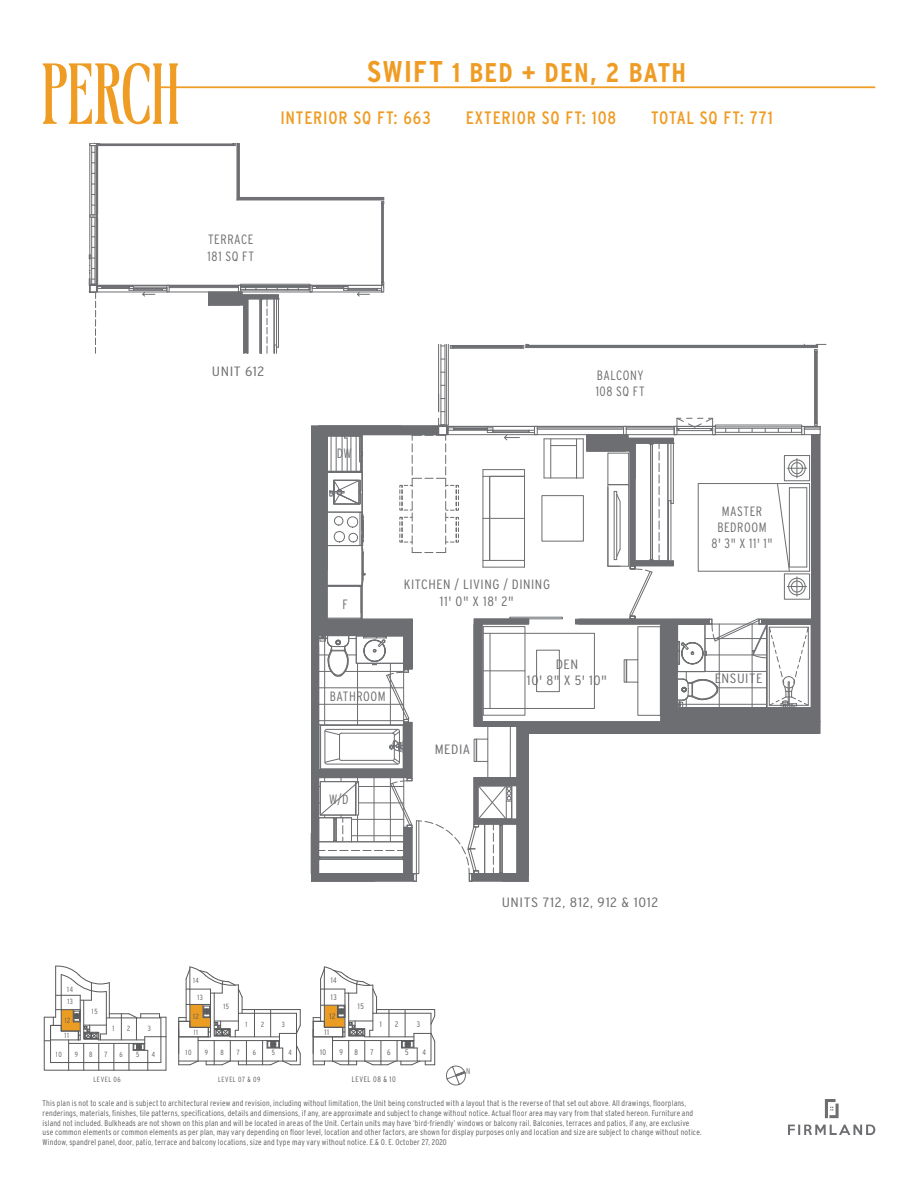
<style>
.page{position:relative;width:918px;height:1188px;background:#fff}
.page>*{position:absolute;margin:0;border:0;box-sizing:border-box;transform-origin:0 0}
.t1{font:700 condensed 27px "Interstate";letter-spacing:.04em;color:#ef9c24}
.t2{font:condensed 18px "Interstate";letter-spacing:.045em;color:#ef9c24}
.t3{font:300 condensed 13.5px/16.2px "Interstate";letter-spacing:.035em;color:#6d6e71}
.t4{font:300 condensed 13.5px/16.2px "Interstate";letter-spacing:.035em;color:#6d6e71;text-align:center;scale:1.09 1}
.t5{font:300 condensed 13.5px "Interstate";letter-spacing:.035em;color:#6d6e71;scale:1.23 1}
.t6{font:300 condensed 13.5px/16.2px "Interstate";letter-spacing:.035em;color:#6d6e71;text-align:center;scale:1.14 1}
.t7{font:300 condensed 8.4px "Interstate";color:#6d6e71}
.t8{font:300 condensed 8.25px/9.9px "Interstate";letter-spacing:.02em;color:#58595b}
.t9{font:300 condensed 7.95px "Interstate";letter-spacing:.08em;color:#58595b}
.t10{font:300 condensed 7.5px "Interstate";letter-spacing:.08em;color:#58595b}
.s1{font-size:30px}
</style>
<div class="page">
<svg style="left:153px;top:63px;width:722px;height:61px"></svg>
<svg style="left:43px;top:63px;width:107px;height:61px"></svg>
<svg style="left:788px;top:1125px;width:87px;height:10px"></svg>
<svg style="left:825px;top:1099px;width:14px;height:19px"></svg>
<svg style="left:442px;top:349px;width:3px;height:69px"></svg>
<div style="left:537px;top:428px;width:87px;height:1px;border:1px solid #6d6e71"></div>
<hr style="left:445px;top:344px;width:1px;height:81px;background:#6d6e71">
<hr style="left:441px;top:344px;width:1px;height:81px;background:#6d6e71">
<hr style="left:448px;top:344px;width:1px;height:81px;background:#6d6e71">
<hr style="left:446px;top:344px;width:1px;height:81px;background:#6d6e71">
<hr style="left:536px;top:434px;width:51px;height:1px;background:#6d6e71">
<hr style="left:438px;top:344px;width:1px;height:67px;background:#6d6e71">
<div style="left:510px;top:617px;width:53px;height:2px;border:1px solid #6d6e71"></div>
<hr style="left:544px;top:439px;width:1px;height:39px;background:#6d6e71">
<hr style="left:544px;top:439px;width:39px;height:1px;background:#6d6e71">
<hr style="left:544px;top:478px;width:33px;height:1px;background:#6d6e71">
<hr style="left:447px;top:426px;width:268px;height:1px;background:#6d6e71">
<hr style="left:527px;top:346px;width:291px;height:1px;background:#6d6e71">
<hr style="left:526px;top:347px;width:292px;height:1px;background:#6d6e71">
<svg style="left:441px;top:344px;width:88px;height:5px"></svg>
<hr style="left:528px;top:345px;width:290px;height:1px;background:#6d6e71">
<svg style="left:438px;top:394px;width:7px;height:18px"></svg>
<svg style="left:539px;top:618px;width:273px;height:115px"></svg>
<hr style="left:528px;top:733px;width:292px;height:1px;background:#6d6e71">
<hr style="left:820px;top:435px;width:1px;height:298px;background:#6d6e71">
<svg style="left:551px;top:344px;width:275px;height:378px"></svg>
<svg style="left:311px;top:418px;width:228px;height:464px"></svg>
<hr style="left:239px;top:198px;width:145px;height:1px;background:#6d6e71">
<hr style="left:238px;top:199px;width:146px;height:1px;background:#6d6e71">
<hr style="left:237px;top:200px;width:147px;height:1px;background:#6d6e71">
<hr style="left:237px;top:143px;width:1px;height:57px;background:#6d6e71">
<hr style="left:239px;top:197px;width:145px;height:1px;background:#6d6e71">
<hr style="left:239px;top:143px;width:1px;height:54px;background:#6d6e71">
<hr style="left:238px;top:143px;width:1px;height:55px;background:#6d6e71">
<div style="left:382px;top:203px;width:1px;height:80px;border:1px solid #6d6e71"></div>
<hr style="left:384px;top:204px;width:1px;height:78px;background:#6d6e71">
<hr style="left:381px;top:204px;width:1px;height:78px;background:#6d6e71">
<div style="left:240px;top:286px;width:70px;height:2px;border:1px solid #6d6e71"></div>
<hr style="left:242px;top:292px;width:68px;height:1px;background:#6d6e71">
<svg style="left:309px;top:282px;width:76px;height:15px"></svg>
<div style="left:91px;top:217px;width:4px;height:67px;border:1px solid #6d6e71"></div>
<hr style="left:90px;top:216px;width:1px;height:39px;background:#6d6e71">
<div style="left:91px;top:145px;width:4px;height:70px;border:1px solid #6d6e71"></div>
<svg style="left:90px;top:143px;width:146px;height:3px"></svg>
<hr style="left:90px;top:144px;width:1px;height:72px;background:#6d6e71">
<svg style="left:90px;top:215px;width:6px;height:2px"></svg>
<div style="left:240px;top:287px;width:70px;height:3px;border:1px solid #6d6e71"></div>
<div style="left:240px;top:284px;width:70px;height:2px;border:1px solid #6d6e71"></div>
<hr style="left:97px;top:146px;width:1px;height:139px;background:#6d6e71">
<svg style="left:89px;top:255px;width:190px;height:98px"></svg>
<div style="left:209px;top:292px;width:33px;height:1px;border:1px solid #6d6e71"></div>
<hr style="left:96px;top:285px;width:286px;height:1px;background:#6d6e71">
<hr style="left:96px;top:146px;width:1px;height:139px;background:#6d6e71">
<svg style="left:381px;top:197px;width:4px;height:7px"></svg>
<hr style="left:106px;top:992px;width:1px;height:42px;background:#58595b">
<svg style="left:56px;top:966px;width:54px;height:35px"></svg>
<hr style="left:61px;top:975px;width:1px;height:56px;background:#58595b">
<hr style="left:109px;top:983px;width:1px;height:31px;background:#58595b">
<hr style="left:166px;top:1017px;width:1px;height:53px;background:#58595b">
<hr style="left:55px;top:966px;width:1px;height:51px;background:#58595b">
<hr style="left:83px;top:1000px;width:1px;height:32px;background:#58595b">
<hr style="left:80px;top:995px;width:1px;height:45px;background:#58595b">
<svg style="left:44px;top:1009px;width:122px;height:61px"></svg>
<hr style="left:238px;top:1065px;width:33px;height:1px;background:#58595b">
<hr style="left:179px;top:1061px;width:118px;height:1px;background:#58595b">
<hr style="left:230px;top:1037px;width:49px;height:1px;background:#58595b">
<svg style="left:254px;top:1010px;width:1px;height:27px"></svg>
<hr style="left:242px;top:1009px;width:58px;height:1px;background:#58595b">
<hr style="left:238px;top:1013px;width:59px;height:1px;background:#58595b">
<hr style="left:198px;top:1040px;width:69px;height:1px;background:#58595b">
<svg style="left:262px;top:1010px;width:39px;height:56px"></svg>
<svg style="left:178px;top:967px;width:69px;height:99px"></svg>
<svg style="left:313px;top:967px;width:122px;height:99px"></svg>
<svg style="left:446px;top:1066px;width:20px;height:19px"></svg>
<h1 class="t1" style="left:367px;top:57px;width:320px"><span class="s1">SWIFT</span> 1 BED + DEN, 2 BATH</h1>
<h2 class="t2" style="left:280px;top:107px;width:152px">INTERIOR SQ FT: 663</h2>
<h2 class="t2" style="left:466px;top:107px;width:152px">EXTERIOR SQ FT: 108</h2>
<h2 class="t2" style="left:651px;top:107px;width:123px">TOTAL SQ FT: 771</h2>
<h3 class="t3" style="left:208px;top:231px;width:48px">TERRACE<br>181 SQ FT</h3>
<h3 class="t5" style="left:212px;top:363px;width:44px">UNIT 612</h3>
<h3 class="t3" style="left:596px;top:367px;width:51px">BALCONY<br>108 SQ FT</h3>
<h3 class="t3" style="left:337px;top:445px;width:17px">DW</h3>
<h3 class="t3" style="left:712px;top:503px;width:62px;text-align:center">MASTER<br>BEDROOM<br>8' 3" X 11' 1"</h3>
<h3 class="t3" style="left:342px;top:596px;width:7px">F</h3>
<h3 class="t4" style="left:404px;top:577px;width:136px">KITCHEN / LIVING / DINING<br>11' 0" X 18' 2"</h3>
<h3 class="t6" style="left:527px;top:656px;width:72px">DEN<br>10' 8" X 5' 10"</h3>
<h3 class="t6" style="left:715px;top:670px;width:44px">ENSUITE</h3>
<h3 class="t3" style="left:330px;top:688px;width:57px">BATHROOM</h3>
<h3 class="t6" style="left:435px;top:741px;width:33px">MEDIA</h3>
<h3 class="t3" style="left:329px;top:791px;width:21px">W/D</h3>
<h3 class="t5" style="left:502px;top:895px;width:129px">UNITS 712, 812, 912 &amp; 1012</h3>
<p class="t10" style="left:193px;top:977px;width:7px">14</p>
<p class="t9" style="left:331px;top:976px;width:8px">14</p>
<p class="t10" style="left:67px;top:985px;width:7px">14</p>
<p class="t10" style="left:67px;top:997px;width:7px">13</p>
<p class="t10" style="left:65px;top:1016px;width:7px">12</p>
<p class="t10" style="left:65px;top:1031px;width:6px">11</p>
<p class="t10" style="left:92px;top:1007px;width:7px">15</p>
<p class="t10" style="left:112px;top:1024px;width:3px">1</p>
<p class="t10" style="left:127px;top:1024px;width:5px">2</p>
<p class="t10" style="left:148px;top:1024px;width:5px">3</p>
<p class="t10" style="left:197px;top:993px;width:7px">13</p>
<p class="t9" style="left:331px;top:993px;width:7px">13</p>
<p class="t10" style="left:224px;top:1002px;width:7px">15</p>
<p class="t9" style="left:358px;top:1002px;width:7px">15</p>
<p class="t10" style="left:193px;top:1012px;width:7px">12</p>
<p class="t9" style="left:330px;top:1012px;width:7px">12</p>
<p class="t10" style="left:194px;top:1028px;width:6px">11</p>
<p class="t10" style="left:246px;top:1021px;width:3px">1</p>
<p class="t10" style="left:261px;top:1021px;width:5px">2</p>
<p class="t10" style="left:282px;top:1021px;width:5px">3</p>
<p class="t9" style="left:325px;top:1028px;width:6px">11</p>
<p class="t9" style="left:380px;top:1020px;width:3px">1</p>
<p class="t9" style="left:395px;top:1020px;width:5px">2</p>
<p class="t9" style="left:417px;top:1020px;width:5px">3</p>
<p class="t10" style="left:56px;top:1050px;width:7px">10</p>
<p class="t10" style="left:75px;top:1050px;width:5px">9</p>
<p class="t10" style="left:89px;top:1050px;width:5px">8</p>
<p class="t10" style="left:105px;top:1050px;width:4px">7</p>
<p class="t10" style="left:119px;top:1050px;width:5px">6</p>
<p class="t10" style="left:136px;top:1050px;width:5px">5</p>
<p class="t10" style="left:152px;top:1050px;width:5px">4</p>
<p class="t10" style="left:186px;top:1048px;width:7px">10</p>
<p class="t10" style="left:205px;top:1048px;width:5px">9</p>
<p class="t10" style="left:221px;top:1048px;width:5px">8</p>
<p class="t10" style="left:237px;top:1048px;width:4px">7</p>
<p class="t10" style="left:253px;top:1048px;width:5px">6</p>
<p class="t10" style="left:272px;top:1048px;width:5px">5</p>
<p class="t10" style="left:288px;top:1048px;width:5px">4</p>
<p class="t9" style="left:320px;top:1047px;width:8px">10</p>
<p class="t9" style="left:339px;top:1047px;width:5px">9</p>
<p class="t9" style="left:355px;top:1047px;width:5px">8</p>
<p class="t9" style="left:370px;top:1047px;width:5px">7</p>
<p class="t9" style="left:387px;top:1047px;width:5px">6</p>
<p class="t9" style="left:405px;top:1047px;width:5px">5</p>
<p class="t9" style="left:422px;top:1047px;width:5px">4</p>
<p class="t7" style="left:466px;top:1066px;width:6px">N</p>
<p class="t10" style="left:93px;top:1075px;width:29px">LEVEL 06</p>
<p class="t10" style="left:218px;top:1075px;width:44px">LEVEL 07 &amp; 09</p>
<p class="t9" style="left:352px;top:1074px;width:46px">LEVEL 08 &amp; 10</p>
<p class="t8" style="left:43px;top:1098px;width:660px">This plan is not to scale and is subject to architectural review and revision, including without limitation, the Unit being constructed with a layout that is the reverse of that set out above. All drawings, floorplans, renderings, materials, finishes, tile patterns, specifications, details and dimensions, if any, are approximate and subject to change without notice. Actual floor area may vary from that stated hereon. Furniture and island not included. Bulkheads are not shown on this plan and will be located in areas of the Unit. Certain units may have ‘bird-friendly’ windows or balcony rail. Balconies, terraces and patios, if any, are exclusive use common elements or common elements as per plan, may vary depending on floor level, location and other factors, are shown for display purposes only and location and size are subject to change without notice.<br>Window, spandrel panel, door, patio, terrace and balcony locations, size and type may vary without notice. E.&amp; O. E. October 27, 2020</p>
</div>
